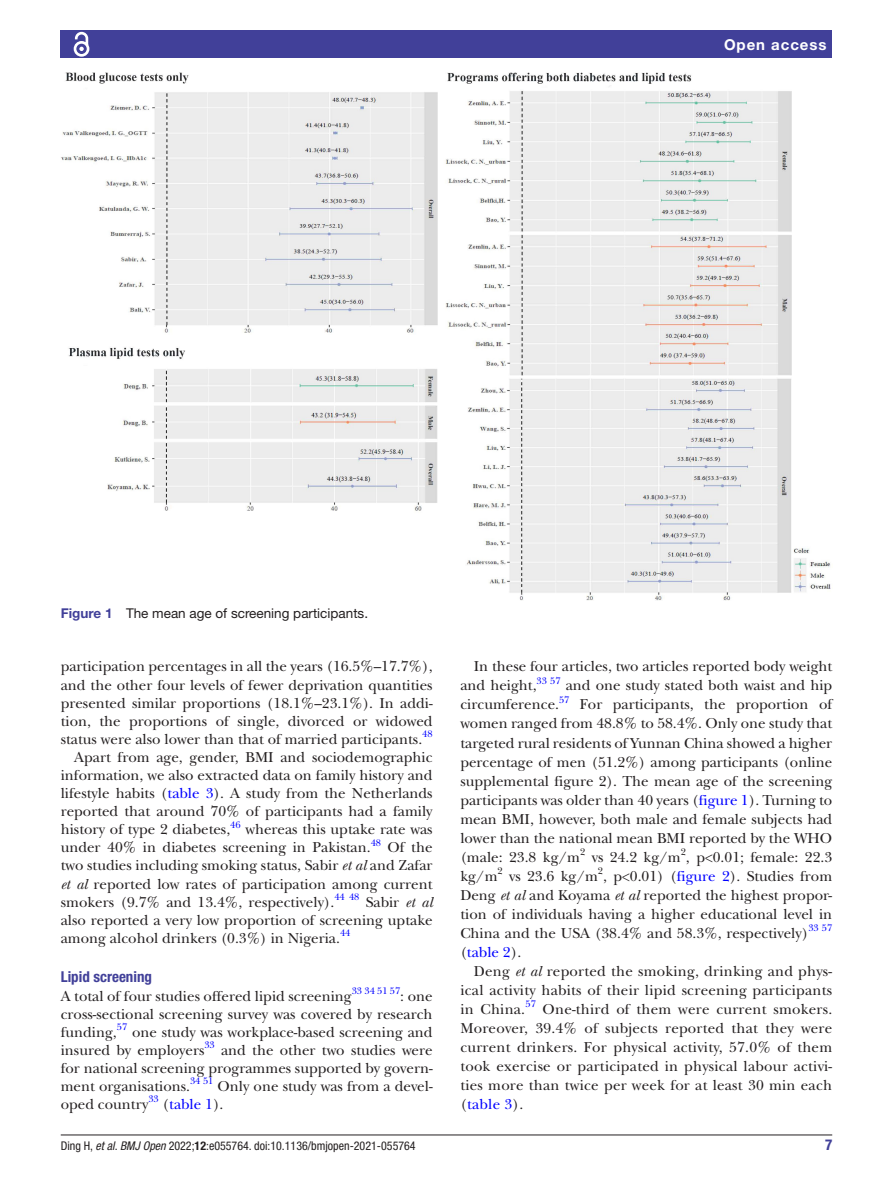
<style>
.page{position:relative;width:893px;height:1191px;background:#fff}
.page>*{position:absolute;margin:0;border:0;box-sizing:border-box;transform-origin:0 0}
.t1{font:15px/19px "New Baskerville";color:#231f20;text-align:justify}
.t2{font:700 condensed 15px "Helvetica Neue LT Std";color:#414099}
.t3{font:700 15px "Helvetica Neue LT Std";letter-spacing:.065em;color:#fff}
.t4{font:15px "New Baskerville";color:#00f}
.t5{font:13.5px "Helvetica Neue LT Std";color:#231f20}
.t6{font:condensed 12px "Helvetica Neue LT Std";color:#231f20}
.t7{font:9.9px "New Baskerville";color:#00f}
.t8{font:9.9px "New Baskerville";color:#231f20}
.s1{font-weight:700;color:#414099}
.s2{color:#00f}
.s3{font-style:italic}
.s4{color:#231f20}
.s5{font-weight:700}
</style>
<div class="page">
<hr style="left:61px;top:1134px;width:771px;height:1px;background:#231f20">
<div style="left:61px;top:31px;width:771px;height:27px;background:#414099"></div>
<svg style="left:73px;top:31px;width:17px;height:26px"></svg>
<img style="left:61px;top:73px;width:770px;height:527px">
<p class="t3" style="left:724px;top:35px;width:104px">Open access</p>
<p class="t5" style="left:61px;top:605px;width:309px"><span class="s1">Figure 1</span> The mean age of screening participants.</p>
<p class="t1" style="left:61px;top:657px;width:373px">participation percentages in all the years (16.5%–17.7%),</p>
<p class="t1" style="left:61px;top:675px;width:373px">and the other four levels of fewer deprivation quantities</p>
<p class="t1" style="left:61px;top:693px;width:373px">presented similar proportions (18.1%–23.1%). In addi-</p>
<p class="t1" style="left:61px;top:711px;width:373px">tion, the proportions of single, divorced or widowed</p>
<p class="t1" style="left:61px;top:729px;width:373px">status were also lower than that of married participants.<sup>48</sup></p>
<p class="t1" style="left:74px;top:747px;width:360px">Apart from age, gender, BMI and sociodemographic</p>
<p class="t1" style="left:61px;top:765px;width:373px">information, we also extracted data on family history and</p>
<p class="t1" style="left:61px;top:784px;width:373px">lifestyle habits (<span class="s2">table 3</span>). A study from the Netherlands</p>
<p class="t1" style="left:61px;top:802px;width:373px">reported that around 70% of participants had a family</p>
<p class="t1" style="left:61px;top:820px;width:171px">history of type 2 diabetes,</p>
<p class="t7" style="left:230px;top:818px;width:12px">46</p>
<p class="t1" style="left:61px;top:820px;width:373px;line-height:18.1px;text-indent:185px">whereas this uptake rate was under 40% in diabetes screening in Pakistan.</p>
<p class="t7" style="left:371px;top:836px;width:12px">48</p>
<p class="t1" style="left:61px;top:838px;width:373px;line-height:18.1px;text-indent:327px">Of the two studies including smoking status, Sabir <span class="s3">et al</span> and Zafar <span class="s3">et al</span> reported low rates of participation among current smokers (9.7% and 13.4%, respectively).</p>
<p class="t7" style="left:334px;top:891px;width:26px">44 48</p>
<p class="t1" style="left:61px;top:893px;width:373px;line-height:18.1px;text-indent:305px">Sabir <span class="s3">et al </span>also reported a very low proportion of screening uptake among alcohol drinkers (0.3%) in Nigeria.</p>
<p class="t7" style="left:340px;top:927px;width:12px">44</p>
<p class="t2" style="left:61px;top:968px;width:93px">Lipid screening</p>
<p class="t1" style="left:61px;top:986px;width:292px">A total of four studies offered lipid screening</p>
<p class="t7" style="left:352px;top:984px;width:50px">33 34 51 57</p>
<p class="t1" style="left:61px;top:986px;width:373px;line-height:18.1px;text-indent:339px">: one cross-sectional screening survey was covered by research funding,<sup>57</sup> one study was workplace-based screening and insured by employers</p>
<p class="t7" style="left:204px;top:1039px;width:12px">33</p>
<p class="t1" style="left:61px;top:1041px;width:373px;line-height:18.1px;text-indent:160px">and the other two studies were for national screening programmes supported by govern&shy;ment organisations.</p>
<p class="t7" style="left:190px;top:1075px;width:25px">34 51</p>
<p class="t1" style="left:218px;top:1076px;width:216px">Only one study was from a devel-</p>
<p class="t1" style="left:61px;top:1094px;width:89px">oped country</p>
<p class="t7" style="left:148px;top:1093px;width:12px">33</p>
<p class="t4" style="left:163px;top:1095px;width:62px"><span class="s4">(</span>table 1<span class="s4">).</span></p>
<p class="t1" style="left:460px;top:657px;width:373px;text-indent:14px">In these four articles, two articles reported body weight and height,<sup>33</sup> <sup>57</sup> and one study stated both waist and hip circumference.</p>
<p class="t7" style="left:559px;top:693px;width:12px">57</p>
<p class="t1" style="left:460px;top:695px;width:373px;text-indent:119px">For participants, the proportion of women ranged from 48.8% to 58.4%. Only one study that targeted rural residents of Yunnan China showed a higher percentage of men (51.2%) among participants (online supplemental figure 2). The mean age of the screening participants was older than 40 years (<span class="s2">figure 1</span>). Turning to mean BMI, however, both male and female subjects had lower than the national mean BMI reported by the WHO (male: 23.8 kg/m<sup>2</sup> vs 24.2 kg/m , p&lt;0.01; female: 22.3</p>
<p class="t8" style="left:681px;top:846px;width:7px">2</p>
<p class="t8" style="left:598px;top:865px;width:7px">2</p>
<p class="t1" style="left:460px;top:885px;width:373px">Deng <span class="s3">et al</span> and Koyama <span class="s3">et al</span> reported the highest propor&shy;tion of individuals having a higher educational level in China and the USA (38.4% and 58.3%, respectively)<sup>33</sup> <sup>57 </sup>(<span class="s2">table 2</span>).</p>
<p class="t1" style="left:460px;top:961px;width:373px;text-indent:14px">Deng <span class="s3">et al</span> reported the smoking, drinking and phys&shy;ical activity habits of their lipid screening participants in China.<sup>57</sup> One-third of them were current smokers.<br>Moreover, 39.4% of subjects reported that they were current drinkers. For physical activity, 57.0% of them took exercise or participated in physical labour activi&shy;ties more than twice per week for at least 30 min each (<span class="s2">table 3</span>).</p>
<p class="t1" style="left:460px;top:866px;width:39px">kg/m</p>
<p class="t8" style="left:498px;top:865px;width:7px">2</p>
<p class="t1" style="left:509px;top:866px;width:325px">vs 23.6 kg/m , p&lt;0.01) (<span class="s2">figure 2</span>). Studies from</p>
<p class="t6" style="left:61px;top:1138px;width:356px">Ding H, <span class="s3">et al</span>. <span class="s3">BMJ Open</span> 2022;<span class="s5">12</span>:e055764. doi:10.1136/bmjopen-2021-055764</p>
<p class="t2" style="left:825px;top:1135px;width:9px">7</p>
</div>
